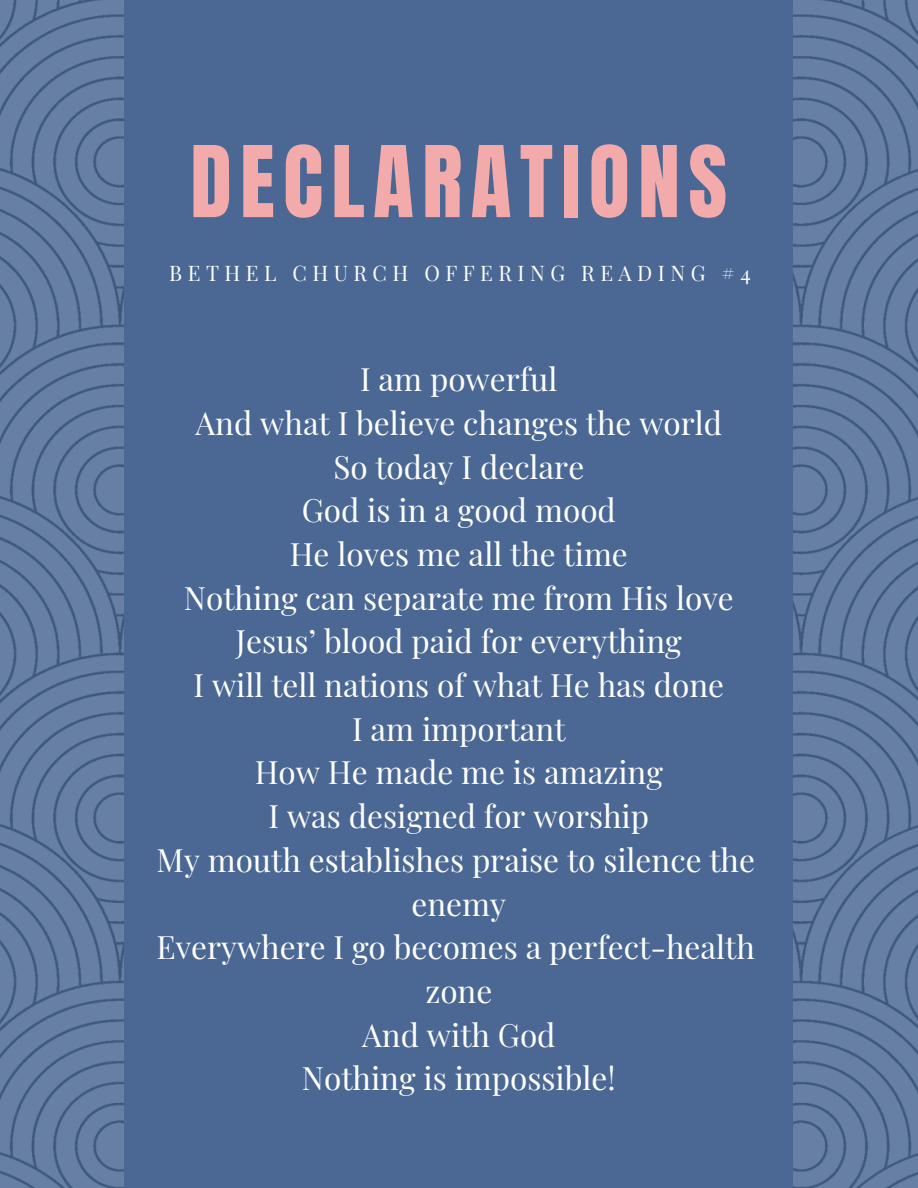
<style>
.page{position:relative;width:918px;height:1188px;background:#fff}
.page>*{position:absolute;margin:0;border:0;box-sizing:border-box;transform-origin:0 0}
.t1{font:84px "Anton";letter-spacing:.1em;color:#f2aaab}
.t2{font:31.5px/43.7px "Playfair Display";color:#fff;text-align:center}
.t3{font:21px "Playfair Display";letter-spacing:.26em;color:#fff}
</style>
<div class="page">
<img style="left:0;top:0;width:918px;height:1188px">
<div style="left:125px;top:0;width:668px;height:1188px;background:#4b6894"></div>
<h1 class="t1" style="left:190px;top:122px;width:538px">DECLARATIONS</h1>
<p class="t3" style="left:169px;top:258px;width:583px">BETHEL CHURCH OFFERING READING #4</p>
<p class="t2" style="left:157px;top:356px;width:600px">I am powerful<br>And what I believe changes the world<br>So today I declare<br>God is in a good mood<br>He loves me all the time<br>Nothing can separate me from His love<br>Jesus’ blood paid for everything<br>I will tell nations of what He has done<br>I am important<br>How He made me is amazing<br>I was designed for worship<br>My mouth establishes praise to silence the enemy<br>Everywhere I go becomes a perfect-health zone<br>And with God<br>Nothing is impossible!</p>
</div>
